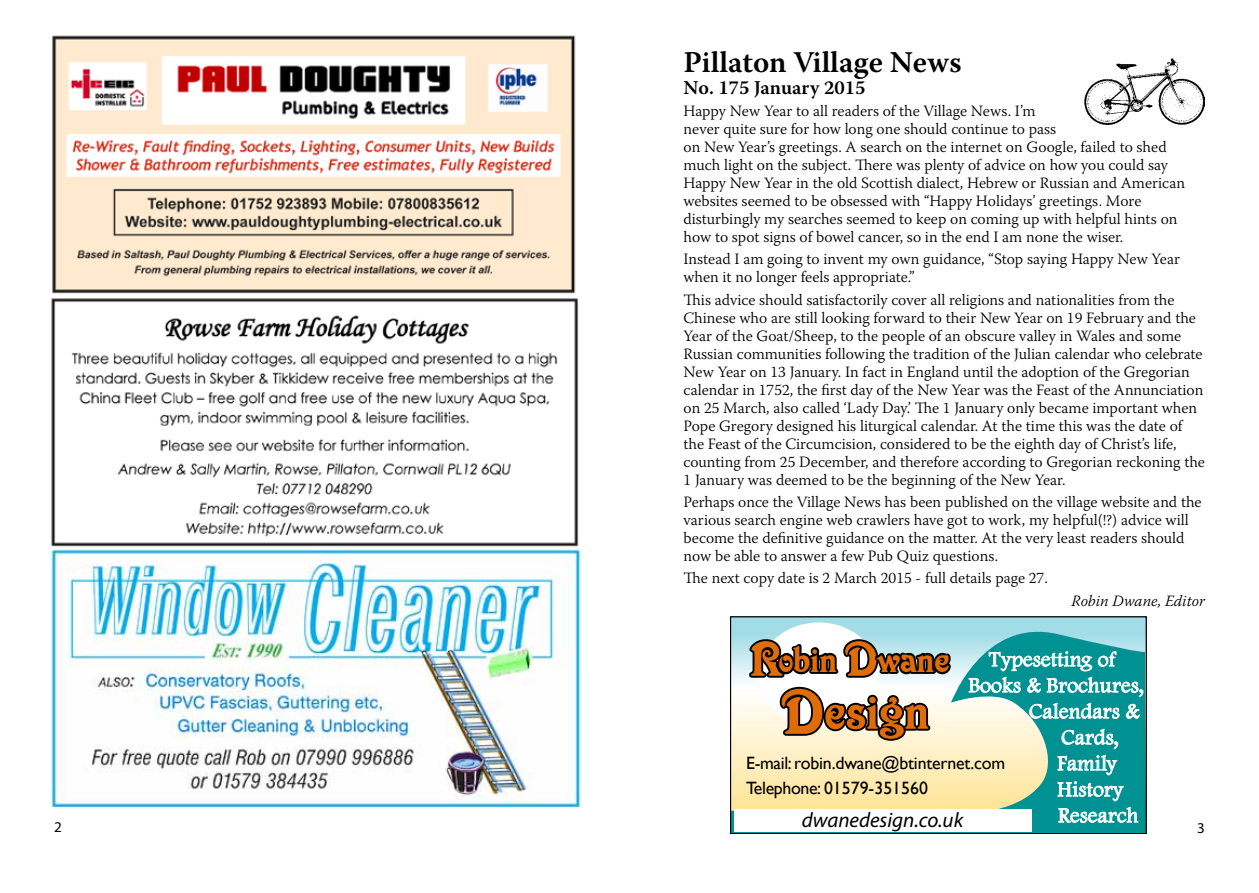
<style>
.page{position:relative;width:1259px;height:893px;background:#fff}
.page>*{position:absolute;margin:0;border:0;box-sizing:border-box;transform-origin:0 0}
.t1{font:53.55px "Victorian D";letter-spacing:.01em;color:#e06c08}
.t2{font:38.25px "Victorian D";color:#e06c08}
.t3{font:600 30px "Warnock Pro";color:#000}
.t4{font:21.6px "Footlight MT Light";letter-spacing:.01em;color:#fff}
.t5{font:italic 21px "Myriad Pro";color:#000}
.t6{font:600 19.5px "Warnock Pro";color:#000}
.t7{font:17.85px/25.5px "Gill Sans";letter-spacing:-.01em;color:#000}
.t8{font:300 15.75px/18px "Warnock Pro";color:#000}
.t9{font:italic 300 15.75px "Warnock Pro";color:#000}
.t10{font:15px "Myriad Pro";color:#000}
.t11{font:12.75px "Gill Sans";color:#000}
.s1{font-size:51px}
.s2{font-size:66.3px}
</style>
<div class="page">
<img style="left:51px;top:298px;width:528px;height:249px">
<img style="left:49px;top:547px;width:532px;height:260px">
<img style="left:52px;top:35px;width:524px;height:259px">
<img style="left:1084px;top:58px;width:120px;height:67px">
<svg style="left:732px;top:619px;width:412px;height:213px;background:#9accb6"></svg>
<svg style="left:989px;top:651px;width:103px;height:20px;background:#4bb1b2"></svg>
<svg style="left:1098px;top:651px;width:18px;height:16px"></svg>
<svg style="left:968px;top:677px;width:52px;height:16px"></svg>
<svg style="left:1027px;top:677px;width:116px;height:20px;background:#43adaf"></svg>
<svg style="left:1029px;top:703px;width:90px;height:16px"></svg>
<svg style="left:1126px;top:704px;width:14px;height:15px"></svg>
<svg style="left:1061px;top:729px;width:57px;height:20px"></svg>
<svg style="left:1057px;top:755px;width:60px;height:20px"></svg>
<svg style="left:1057px;top:781px;width:66px;height:20px"></svg>
<svg style="left:1058px;top:807px;width:80px;height:16px"></svg>
<svg style="left:745px;top:627px;width:208px;height:147px"></svg>
<div style="left:730px;top:617px;width:416px;height:217px;border:1px solid #000"></div>
<div style="left:733px;top:809px;width:298px;height:23px;background:#fff"></div>
<h3 class="t3" style="left:683px;top:44px;width:279px">Pillaton Village News</h3>
<p class="t6" style="left:683px;top:76px;width:183px">No. 175 January 2015</p>
<p class="t8" style="left:683px;top:102px;width:503px">Happy New Year to all readers of the Village News. I’m<br>never quite sure for how long one should continue to pass<br>on New Year’s greetings. A search on the internet on Google, failed to shed much light on the subject. There was plenty of advice on how you could say Happy New Year in the old Scottish dialect, Hebrew or Russian and American websites seemed to be obsessed with “Happy Holidays’ greetings. More disturbingly my searches seemed to keep on coming up with helpful hints on how to spot signs of bowel cancer, so in the end I am none the wiser.</p>
<p class="t8" style="left:683px;top:250px;width:498px">Instead I am going to invent my own guidance, “Stop saying Happy New Year when it no longer feels appropriate.”</p>
<p class="t8" style="left:683px;top:290px;width:523px">This advice should satisfactorily cover all religions and nationalities from the Chinese who are still looking forward to their New Year on 19 February and the Year of the Goat/Sheep, to the people of an obscure valley in Wales and some Russian communities following the tradition of the Julian calendar who celebrate New Year on 13 January. In fact in England until the adoption of the Gregorian calendar in 1752, the first day of the New Year was the Feast of the Annunciation on 25 March, also called ‘Lady Day.’ The 1 January only became important when Pope Gregory designed his liturgical calendar. At the time this was the date of the Feast of the Circumcision, considered to be the eighth day of Christ’s life, counting from 25 December, and therefore according to Gregorian reckoning the 1 January was deemed to be the beginning of the New Year.</p>
<p class="t8" style="left:683px;top:493px;width:519px">Perhaps once the Village News has been published on the village website and the various search engine web crawlers have got to work, my helpful(!?) advice will become the definitive guidance on the matter. At the very least readers should now be able to answer a few Pub Quiz questions.</p>
<p class="t8" style="left:683px;top:569px;width:366px">The next copy date is 2 March 2015 - full details page 27.</p>
<p class="t9" style="left:1071px;top:591px;width:135px">Robin Dwane, Editor</p>
<h2 class="t2" style="left:750px;top:640px;width:201px"><span class="s1">R</span>obin <span class="s1">D</span>wane</h2>
<h3 class="t4" style="left:989px;top:646px;width:128px">Typesetting of</h3>
<h3 class="t4" style="left:968px;top:672px;width:176px">Books &amp; Brochures,</h3>
<h3 class="t4" style="left:1029px;top:698px;width:112px">Calendars &amp;</h3>
<h3 class="t4" style="left:1061px;top:724px;width:59px">Cards,</h3>
<h3 class="t4" style="left:1057px;top:750px;width:61px">Family</h3>
<h3 class="t4" style="left:1057px;top:776px;width:67px">History</h3>
<p class="t11" style="left:741px;top:815px;width:282px">9 Barton Meadow, Pillaton, Saltash, Cornwall, PL12 6SE</p>
<h1 class="t1" style="left:781px;top:684px;width:149px"><span class="s2">D</span>esign</h1>
<p class="t7" style="left:746px;top:750px;width:260px">E-mail: robin.dwane@btinternet.com<br>Telephone: 01579-351560</p>
<h3 class="t4" style="left:1058px;top:802px;width:82px">Research</h3>
<h3 class="t5" style="left:802px;top:809px;width:163px">dwanedesign.co.uk</h3>
<p class="t10" style="left:54px;top:819px;width:9px">2</p>
<p class="t10" style="left:1197px;top:820px;width:9px">3</p>
</div>
